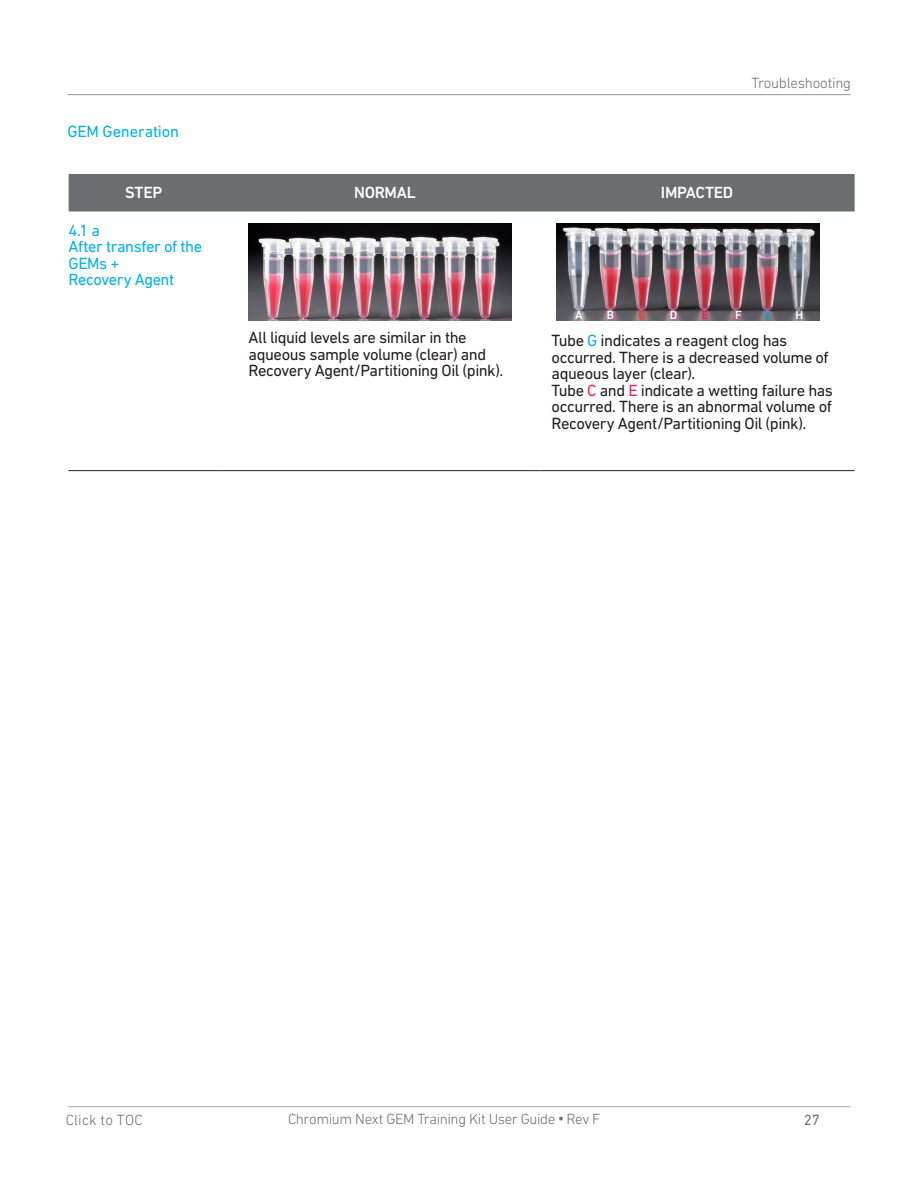
<style>
.page{position:relative;width:918px;height:1188px;background:#fff}
.page>*{position:absolute;margin:0;border:0;box-sizing:border-box;transform-origin:0 0}
.Table_1_Body{font:16.5px/16.5px "DIN Next LT Pro";letter-spacing:-.03em;color:#231f20}
.Table_1_Body-2{font:16.5px/16.5px "DIN Next LT Pro";letter-spacing:-.03em;color:#00b1e5}
.Table_1_Header{font:500 16.5px "DIN Next LT Pro";letter-spacing:-.02em;color:#fff}
.Sub_Section_Header{font:16.5px "DIN Next LT Pro";letter-spacing:-.015em;color:#00b1e5}
.Eyebrow{font:300 15px "DIN Next LT Pro";letter-spacing:-.02em;color:#6c6d70}
.Eyebrow-2{font:300 15px "DIN Next LT Pro";letter-spacing:.01em;color:#6c6d70}
.t1{font:15px "DIN Next LT Pro";color:#6c6d70}
.Sub_Section_Header-2{font:500 12px "DIN Next LT Pro";color:#fff}
.Sub_Section_Header-3{font:500 12px "DIN Next LT Pro";color:#ff3418}
.Sub_Section_Header-4{font:500 12px "DIN Next LT Pro";color:#ee1e5b}
.Sub_Section_Header-5{font:500 12px "DIN Next LT Pro";color:#00b1e5}
.s1{color:#00b1e5}
.s2{color:#ee1e5b}
.s3{font-family:"Arial";font-weight:400}
</style>
<div class="page">
<hr style="left:68px;top:1106px;width:782px;height:1px;background:#a8a9ad">
<hr style="left:68px;top:94px;width:782px;height:1px;background:#939598">
<div style="left:69px;top:174px;width:786px;height:38px;background:#6c6d70"></div>
<hr style="left:69px;top:470px;width:150px;height:1px;background:#231f20">
<hr style="left:219px;top:470px;width:315px;height:1px;background:#231f20">
<hr style="left:540px;top:470px;width:315px;height:1px;background:#231f20">
<img style="left:249px;top:224px;width:262px;height:97px">
<img style="left:557px;top:223px;width:262px;height:97px">
<p class="Sub_Section_Header" style="left:68px;top:122px;width:113px">GEM Generation</p>
<p class="Eyebrow" style="left:751px;top:74px;width:101px">Troubleshooting</p>
<p class="Table_1_Header" style="left:125px;top:183px;width:39px">STEP</p>
<p class="Table_1_Header" style="left:354px;top:183px;width:63px">NORMAL</p>
<p class="Table_1_Header" style="left:661px;top:183px;width:74px">IMPACTED</p>
<p class="Table_1_Body-2" style="left:69px;top:222px;width:33px">4.1 a</p>
<p class="Table_1_Body-2" style="left:69px;top:238px;width:135px">After transfer of the<br>GEMs +<br>Recovery Agent</p>
<p class="Sub_Section_Header-2" style="left:575px;top:308px;width:9px">A</p>
<p class="Sub_Section_Header-2" style="left:607px;top:308px;width:9px">B</p>
<p class="Sub_Section_Header-3" style="left:639px;top:308px;width:8px">C</p>
<p class="Sub_Section_Header-2" style="left:670px;top:308px;width:9px">D</p>
<p class="Sub_Section_Header-4" style="left:701px;top:308px;width:8px">E</p>
<p class="Sub_Section_Header-2" style="left:735px;top:308px;width:8px">F</p>
<p class="Sub_Section_Header-5" style="left:764px;top:308px;width:9px">G</p>
<p class="Sub_Section_Header-2" style="left:795px;top:308px;width:9px">H</p>
<p class="Table_1_Body" style="left:249px;top:329px;width:256px">All liquid levels are similar in the aqueous sample volume (clear) and<br>Recovery Agent/Partitioning Oil (pink).</p>
<p class="Table_1_Body" style="left:552px;top:332px;width:279px">Tube <span class="s1">G</span> indicates a reagent clog has occurred. There is a decreased volume of aqueous layer (clear).</p>
<p class="Table_1_Body" style="left:552px;top:382px;width:283px;text-align:justify">Tube <span class="s2">C</span> and <span class="s2">E</span> indicate a wetting failure has occurred. There is an abnormal volume of Recovery Agent/Partitioning Oil (pink).</p>
<p class="Eyebrow-2" style="left:66px;top:1111px;width:79px">Click to TOC</p>
<p class="Eyebrow" style="left:288px;top:1110px;width:314px">Chromium Next GEM Training Kit User Guide <span class="s3">•</span> Rev F</p>
<p class="t1" style="left:804px;top:1111px;width:18px">27</p>
</div>
